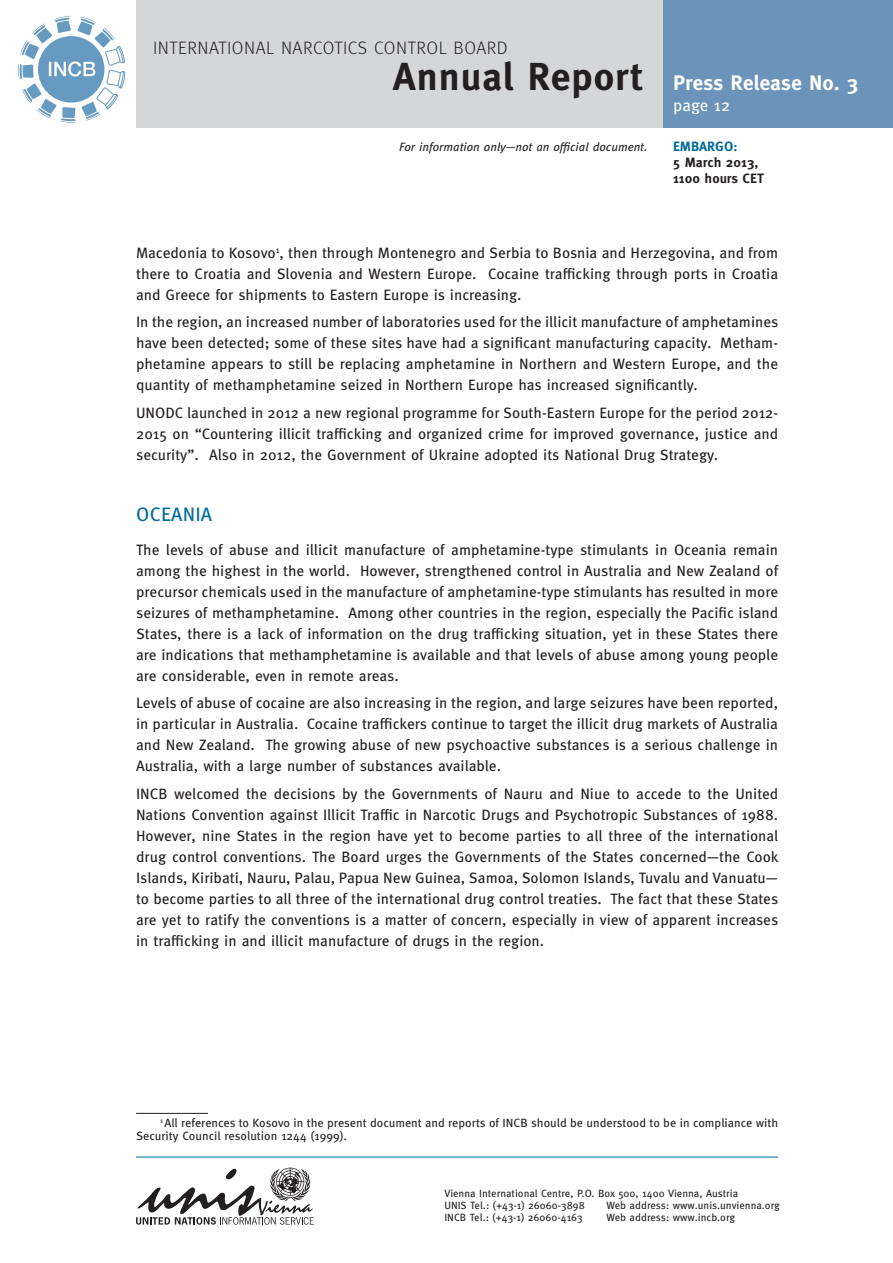
<style>
.page{position:relative;width:893px;height:1263px;background:#fff}
.page>*{position:absolute;margin:0;border:0;box-sizing:border-box;transform-origin:0 0}
.t1{font:700 39px "Meta OT";letter-spacing:.01em;color:#231f20}
.t2{font:700 21px "Meta OT";letter-spacing:-.005em;color:#fff}
.t3{font:19.5px "Meta OT";color:#006a9d}
.t4{font:300 18px "Meta OT";letter-spacing:.03em;color:#231f20}
.t5{font:16.5px "Meta OT";letter-spacing:-.005em;color:#fff}
.t6{font:15px/21px "Meta OT";color:#231f20;text-align:justify}
.t7{font:700 13.5px/16.2px "Meta OT";color:#231f20}
.t8{font:700 13.5px "Meta OT";color:#006a9d}
.t9{font:12px/13.5px "Meta OT";color:#231f20}
.t10{font:italic 12px "Meta OT";color:#231f20}
.t11{font:10.5px/12px "Meta OT";color:#231f20}
</style>
<div class="page">
<div style="left:136px;top:0;width:757px;height:128px;background:#d5d6d8"></div>
<div style="left:663px;top:0;width:230px;height:128px;background:#6c94ba"></div>
<svg style="left:18px;top:16px;width:107px;height:107px"></svg>
<hr style="left:136px;top:1157px;width:642px;height:1px;background:#006a9d">
<svg style="left:136px;top:1167px;width:178px;height:58px"></svg>
<hr style="left:136px;top:1113px;width:72px;height:1px;background:#231f20">
<p class="t4" style="left:153px;top:37px;width:356px">INTERNATIONAL NARCOTICS CONTROL BOARD</p>
<h1 class="t1" style="left:393px;top:52px;width:252px">Annual Report</h1>
<h2 class="t2" style="left:673px;top:70px;width:187px">Press Release No. 3</h2>
<p class="t5" style="left:673px;top:95px;width:58px">page 12</p>
<p class="t10" style="left:399px;top:139px;width:250px">For information only—not an official document.</p>
<p class="t8" style="left:673px;top:137px;width:66px">EMBARGO:</p>
<p class="t7" style="left:673px;top:154px;width:92px">5 March 2013,<br>1100 hours CET</p>
<p class="t6" style="left:136px;top:242px;width:644px">Macedonia to Kosovo<sup>1</sup>, then through Montenegro and Serbia to Bosnia and Herzegovina, and from there to Croatia and Slovenia and Western Europe. Cocaine trafficking through ports in Croatia and Greece for shipments to Eastern Europe is increasing.</p>
<p class="t6" style="left:136px;top:312px;width:644px">In the region, an increased number of laboratories used for the illicit manufacture of amphetamines have been detected; some of these sites have had a significant manufacturing capacity. Metham&shy;phetamine appears to still be replacing amphetamine in Northern and Western Europe, and the quantity of methamphetamine seized in Northern Europe has increased significantly.</p>
<p class="t6" style="left:136px;top:402px;width:644px">UNODC launched in 2012 a new regional programme for South-Eastern Europe for the period 2012- 2015 on “Countering illicit trafficking and organized crime for improved governance, justice and security”. Also in 2012, the Government of Ukraine adopted its National Drug Strategy.</p>
<h3 class="t3" style="left:136px;top:502px;width:25px">Oceania</h3>
<p class="t6" style="left:136px;top:539px;width:644px">The levels of abuse and illicit manufacture of amphetamine-type stimulants in Oceania remain among the highest in the world. However, strengthened control in Australia and New Zealand of precursor chemicals used in the manufacture of amphetamine-type stimulants has resulted in more seizures of methamphetamine. Among other countries in the region, especially the Pacific island States, there is a lack of information on the drug trafficking situation, yet in these States there are indications that methamphetamine is available and that levels of abuse among young people are considerable, even in remote areas.</p>
<p class="t6" style="left:136px;top:693px;width:644px">Levels of abuse of cocaine are also increasing in the region, and large seizures have been reported, in particular in Australia. Cocaine traffickers continue to target the illicit drug markets of Australia and New Zealand. The growing abuse of new psychoactive substances is a serious challenge in Australia, with a large number of substances available.</p>
<p class="t6" style="left:136px;top:783px;width:644px">INCB welcomed the decisions by the Governments of Nauru and Niue to accede to the United Nations Convention against Illicit Traffic in Narcotic Drugs and Psychotropic Substances of 1988.<br>However, nine States in the region have yet to become parties to all three of the international drug control conventions. The Board urges the Governments of the States concerned—the Cook Islands, Kiribati, Nauru, Palau, Papua New Guinea, Samoa, Solomon Islands, Tuvalu and Vanuatu— to become parties to all three of the international drug control treaties. The fact that these States are yet to ratify the conventions is a matter of concern, especially in view of apparent increases in trafficking in and illicit manufacture of drugs in the region.</p>
<p class="t9" style="left:136px;top:1116px;width:644px;text-indent:24px"><sup>1</sup> All references to Kosovo in the present document and reports of INCB should be understood to be in compliance with<br>Security Council resolution 1244 (1999).</p>
<p class="t11" style="left:444px;top:1188px;width:295px">Vienna International Centre, P.O. Box 500, 1400 Vienna, Austria<br>UNIS Tel.: (+43-1) 26060-3898</p>
<p class="t11" style="left:606px;top:1200px;width:175px">Web address: www.unis.unvienna.org</p>
<p class="t11" style="left:444px;top:1212px;width:140px">INCB Tel.: (+43-1) 26060-4163</p>
<p class="t11" style="left:606px;top:1212px;width:130px">Web address: www.incb.org</p>
</div>
